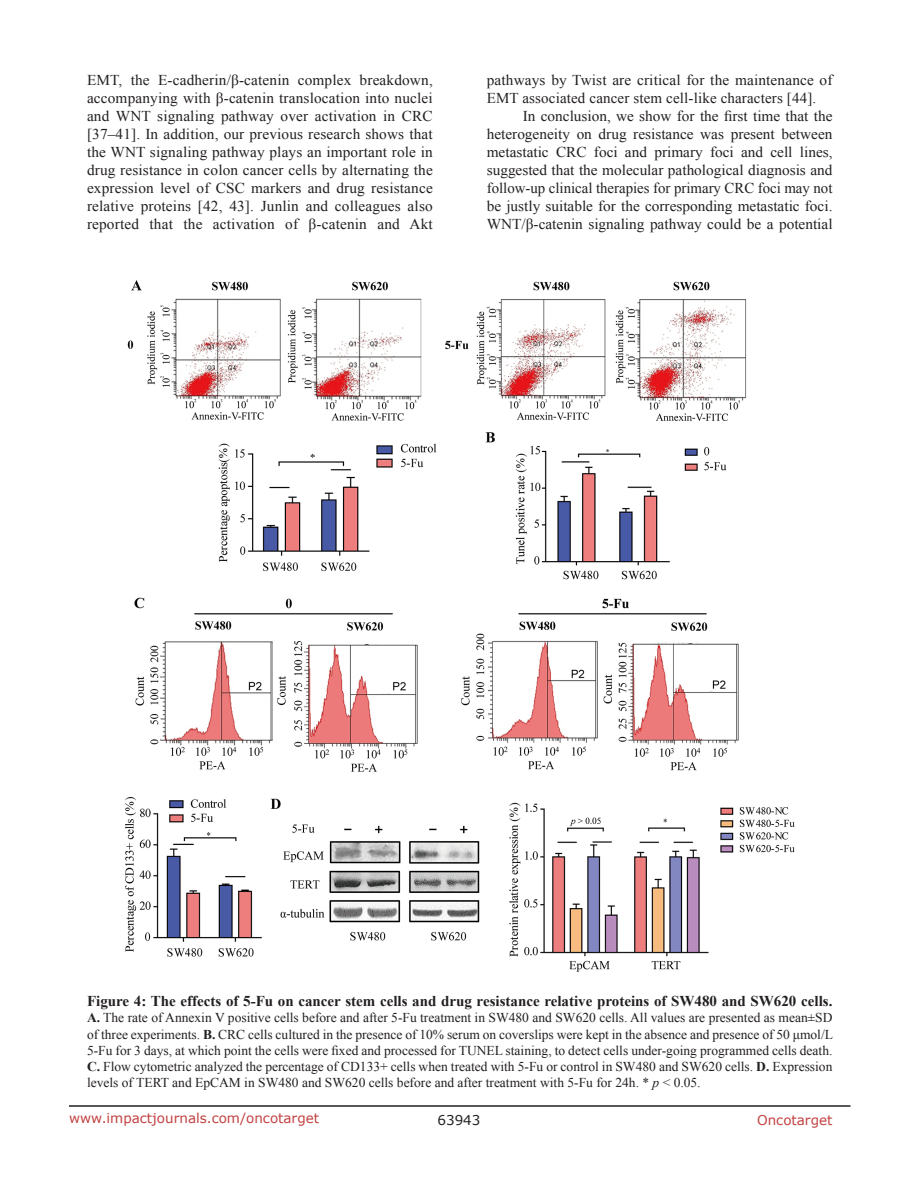
<style>
.page{position:relative;width:918px;height:1188px;background:#fff}
.page>*{position:absolute;margin:0;border:0;box-sizing:border-box;transform-origin:0 0}
.t1{font:15px/18px "Times New Roman";letter-spacing:.01em;color:#231f20;text-align:justify}
.t2{font:700 15px "Times New Roman";color:#231f20}
.t3{font:13.5px/16.2px "Times New Roman";color:#231f20;text-align:justify}
.t4{font:13.5px "Verdana";color:#c24141}
.t5{font:13.5px "Verdana";color:#231f20}
.s1{font-weight:700}
.s2{font-style:italic}
</style>
<div class="page">
<hr style="left:69px;top:1105px;width:781px;height:2px;background:#231f20">
<img style="left:125px;top:280px;width:670px;height:692px">
<p class="t1" style="left:87px;top:71px;width:347px">EMT, the E-cadherin/β-catenin complex breakdown, accompanying with β-catenin translocation into nuclei and WNT signaling pathway over activation in CRC [37–41]. In addition, our previous research shows that the WNT signaling pathway plays an important role in drug resistance in colon cancer cells by alternating the expression level of CSC markers and drug resistance relative proteins [42, 43]. Junlin and colleagues also reported that the activation of β-catenin and Akt</p>
<p class="t1" style="left:487px;top:71px;width:347px">pathways by Twist are critical for the maintenance of<br>EMT associated cancer stem cell-like characters [44].</p>
<p class="t1" style="left:487px;top:107px;width:347px;text-indent:36px">In conclusion, we show for the first time that the heterogeneity on drug resistance was present between metastatic CRC foci and primary foci and cell lines, suggested that the molecular pathological diagnosis and follow-up clinical therapies for primary CRC foci may not be justly suitable for the corresponding metastatic foci.<br>WNT/β-catenin signaling pathway could be a potential</p>
<p class="t2" style="left:87px;top:991px;width:747px">Figure 4: The effects of 5-Fu on cancer stem cells and drug resistance relative proteins of SW480 and SW620 cells.</p>
<p class="t3" style="left:87px;top:1010px;width:748px"><span class="s1">A.</span> The rate of Annexin V positive cells before and after 5-Fu treatment in SW480 and SW620 cells. All values are presented as mean±SD of three experiments. <span class="s1">B.</span> CRC cells cultured in the presence of 10% serum on coverslips were kept in the absence and presence of 50 μmol/L 5-Fu for 3 days, at which point the cells were fixed and processed for TUNEL staining, to detect cells under-going programmed cells death.<br><span class="s1">C.</span> Flow cytometric analyzed the percentage of CD133+ cells when treated with 5-Fu or control in SW480 and SW620 cells. <span class="s1">D.</span> Expression levels of TERT and EpCAM in SW480 and SW620 cells before and after treatment with 5-Fu for 24h. * <span class="s2">p</span> &lt; 0.05.</p>
<p class="t4" style="left:69px;top:1109px;width:252px">www.impactjournals.com/oncotarget</p>
<p class="t5" style="left:438px;top:1111px;width:44px">63943</p>
<p class="t4" style="left:757px;top:1111px;width:77px">Oncotarget</p>
</div>
